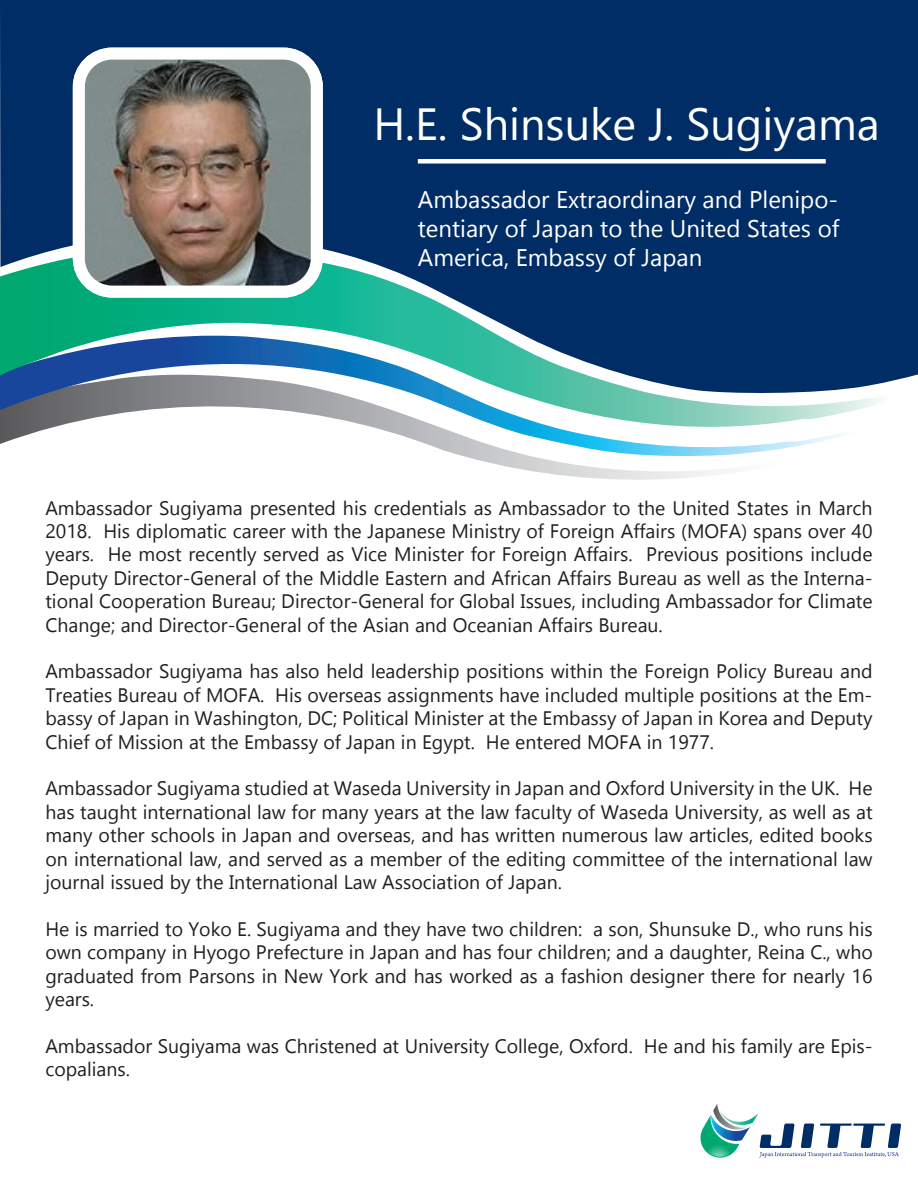
<style>
.page{position:relative;width:918px;height:1188px;background:#fff}
.page>*{position:absolute;margin:0;border:0;box-sizing:border-box;transform-origin:0 0}
.t1{font:45px "Gadugi";color:#fff}
.t2{font:24px/28.8px "Gadugi";color:#fff;text-align:justify}
.t3{font:19.5px/23.4px "Gadugi";color:#231f20;text-align:justify}
</style>
<div class="page">
<div style="left:0;top:0;width:918px;height:246px;background:#002d66"></div>
<svg style="left:467px;top:457px;width:254px;height:23px"></svg>
<svg style="left:0;top:439px;width:829px;height:18px"></svg>
<svg style="left:0;top:246px;width:918px;height:193px"></svg>
<div style="left:418px;top:159px;width:408px;height:5px;background:#fff"></div>
<svg style="left:79px;top:54px;width:238px;height:238px;background:#7e756d"></svg>
<div style="left:73px;top:48px;width:250px;height:250px;border:12px solid #fff;border-radius:33px"></div>
<svg style="left:700px;top:1104px;width:201px;height:54px"></svg>
<h1 class="t1" style="left:373px;top:97px;width:508px">H.E. Shinsuke J. Sugiyama</h1>
<p class="t2" style="left:418px;top:185px;width:423px">Ambassador Extraordinary and Plenipo&shy;tentiary of Japan to the United States of America, Embassy of Japan</p>
<p class="t3" style="left:45px;top:496px;width:829px">Ambassador Sugiyama presented his credentials as Ambassador to the United States in March 2018. His diplomatic career with the Japanese Ministry of Foreign Affairs (MOFA) spans over 40 years. He most recently served as Vice Minister for Foreign Affairs. Previous positions include Deputy Director-General of the Middle Eastern and African Affairs Bureau as well as the Interna&shy;tional Cooperation Bureau; Director-General for Global Issues, including Ambassador for Climate Change; and Director-General of the Asian and Oceanian Affairs Bureau.</p>
<p class="t3" style="left:45px;top:660px;width:829px">Ambassador Sugiyama has also held leadership positions within the Foreign Policy Bureau and Treaties Bureau of MOFA. His overseas assignments have included multiple positions at the Em&shy;bassy of Japan in Washington, DC; Political Minister at the Embassy of Japan in Korea and Deputy Chief of Mission at the Embassy of Japan in Egypt. He entered MOFA in 1977.</p>
<p class="t3" style="left:45px;top:777px;width:829px">Ambassador Sugiyama studied at Waseda University in Japan and Oxford University in the UK. He has taught international law for many years at the law faculty of Waseda University, as well as at many other schools in Japan and overseas, and has written numerous law articles, edited books on international law, and served as a member of the editing committee of the international law journal issued by the International Law Association of Japan.</p>
<p class="t3" style="left:45px;top:917px;width:829px">He is married to Yoko E. Sugiyama and they have two children: a son, Shunsuke D., who runs his own company in Hyogo Prefecture in Japan and has four children; and a daughter, Reina C., who graduated from Parsons in New York and has worked as a fashion designer there for nearly 16 years.</p>
<p class="t3" style="left:45px;top:1034px;width:829px">Ambassador Sugiyama was Christened at University College, Oxford. He and his family are Epis&shy;copalians.</p>
</div>
